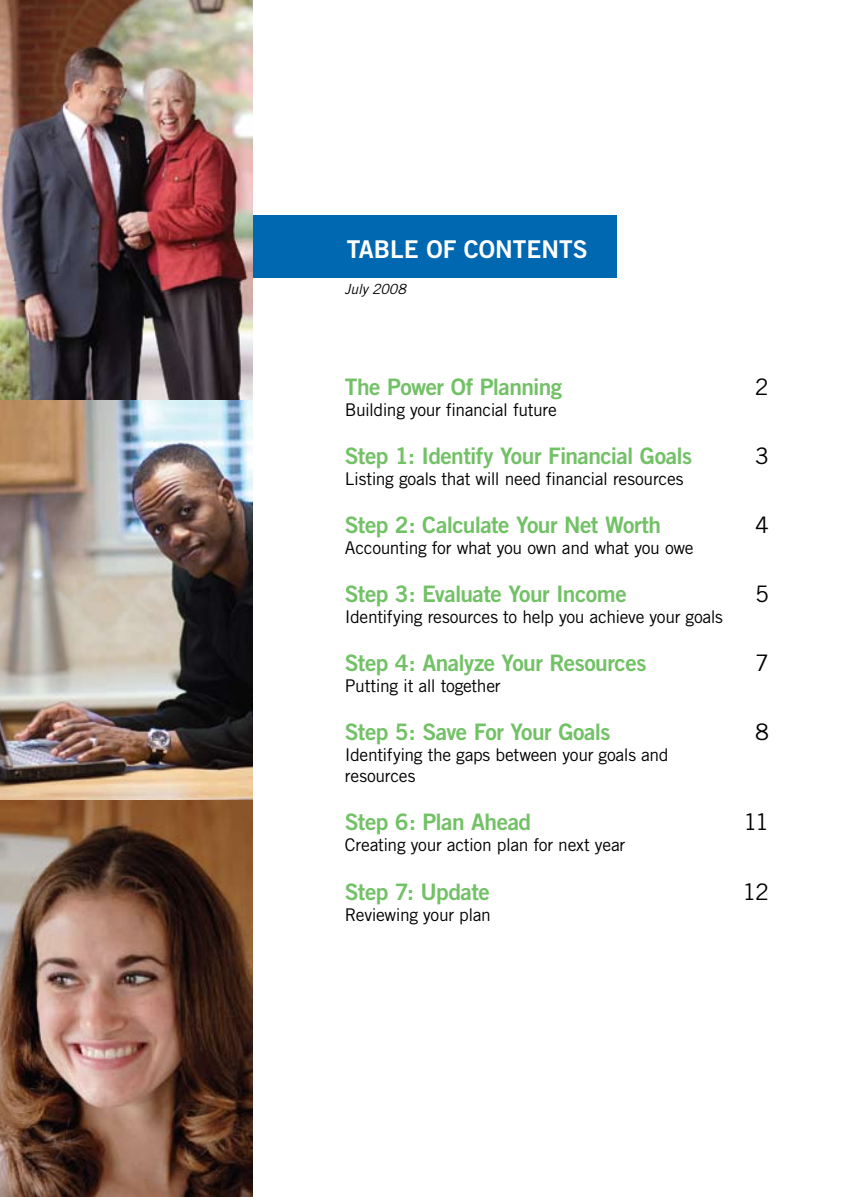
<style>
.page{position:relative;width:851px;height:1197px;background:#fff}
.page>*{position:absolute;margin:0;border:0;box-sizing:border-box;transform-origin:0 0}
.t1{font:24.5px "Trade Gothic Bold Two";color:#fff}
.t2{font:22.75px "Trade Gothic Bold Two";letter-spacing:-.025em;color:#73c167}
.t3{font:22.75px "Trade Gothic";color:#000}
.t4{font:17.5px/21px "Trade Gothic";letter-spacing:-.02em;color:#000}
.t5{font:italic 14px "Trade Gothic";letter-spacing:-.01em;color:#000}
</style>
<div class="page">
<div style="left:0;top:215px;width:617px;height:63px;background:#0067b1"></div>
<img style="left:0;top:0;width:252px;height:796px">
<img style="left:0;top:796px;width:252px;height:401px">
<h1 class="t1" style="left:346px;top:234px;width:134px">Table of contents</h1>
<p class="t5" style="left:344px;top:281px;width:63px">July 2008</p>
<h2 class="t2" style="left:345px;top:372px;width:219px">The Power Of Planning</h2>
<h2 class="t3" style="left:754px;top:373px;width:15px">2</h2>
<p class="t4" style="left:345px;top:399px;width:213px">Building your financial future</p>
<h2 class="t2" style="left:345px;top:442px;width:349px">Step 1: Identify Your Financial Goals</h2>
<h2 class="t3" style="left:755px;top:442px;width:15px">3</h2>
<p class="t4" style="left:345px;top:468px;width:340px">Listing goals that will need financial resources</p>
<h2 class="t2" style="left:345px;top:511px;width:318px">Step 2: Calculate Your Net Worth</h2>
<h2 class="t3" style="left:755px;top:511px;width:15px">4</h2>
<p class="t4" style="left:345px;top:537px;width:350px">Accounting for what you own and what you owe</p>
<h2 class="t2" style="left:345px;top:580px;width:283px">Step 3: Evaluate Your Income</h2>
<h2 class="t3" style="left:755px;top:580px;width:15px">5</h2>
<p class="t4" style="left:345px;top:606px;width:379px">Identifying resources to help you achieve your goals</p>
<h2 class="t2" style="left:345px;top:649px;width:303px">Step 4: Analyze Your Resources</h2>
<h2 class="t3" style="left:755px;top:649px;width:15px">7</h2>
<p class="t4" style="left:345px;top:675px;width:157px">Putting it all together</p>
<h2 class="t2" style="left:345px;top:718px;width:267px">Step 5: Save For Your Goals</h2>
<h2 class="t3" style="left:755px;top:718px;width:15px">8</h2>
<p class="t4" style="left:345px;top:744px;width:325px">Identifying the gaps between your goals and resources</p>
<h2 class="t2" style="left:345px;top:808px;width:188px">Step 6: Plan Ahead</h2>
<h2 class="t3" style="left:743px;top:809px;width:27px">11</h2>
<p class="t4" style="left:345px;top:834px;width:282px">Creating your action plan for next year</p>
<h2 class="t2" style="left:345px;top:877px;width:146px">Step 7: Update</h2>
<h2 class="t3" style="left:742px;top:878px;width:28px">12</h2>
<p class="t4" style="left:345px;top:904px;width:147px">Reviewing your plan</p>
</div>
